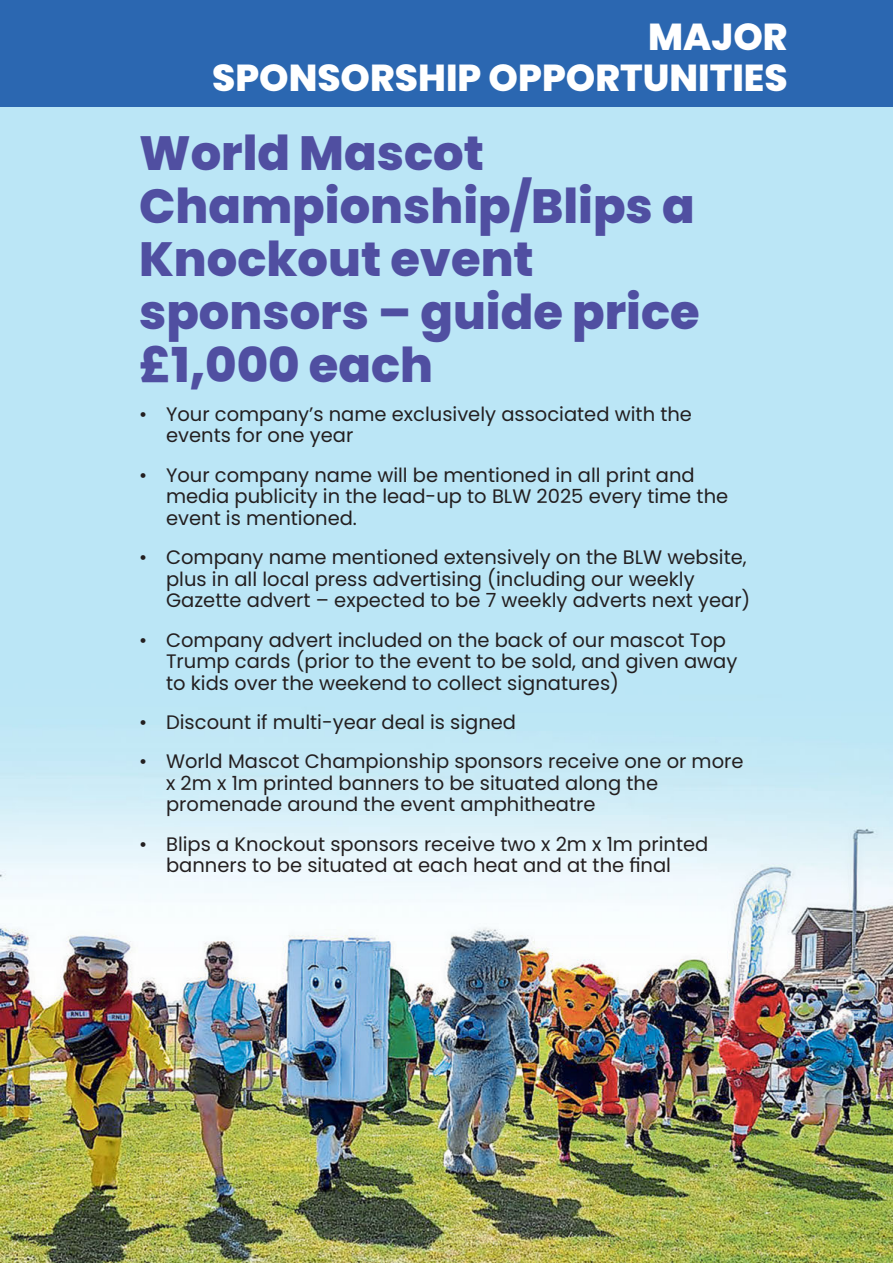
<style>
.page{position:relative;width:893px;height:1263px;background:#fff}
.page>*{position:absolute;margin:0;border:0;box-sizing:border-box;transform-origin:0 0}
.t1{font:800 48px/52.8px "Poppins";color:#504fa1}
.t2{font:800 37.5px/41.2px "Poppins";color:#fff;text-align:right}
.t3{font:19.5px/21.5px "Poppins";color:#231f20}
</style>
<div class="page">
<img style="left:1px;top:106px;width:892px;height:1157px">
<div style="left:0;top:0;width:893px;height:106px;background:#2b67b1"></div>
<h2 class="t2" style="left:212px;top:16px;width:577px">MAJOR<br>SPONSORSHIP OPPORTUNITIES</h2>
<h1 class="t1" style="left:139px;top:127px;width:562px">World Mascot<br>Championship/Blips a<br>Knockout event sponsors – guide price £1,000 each</h1>
<p class="t3" style="left:166px;top:403px;width:527px;text-indent:-27px">• Your company’s name exclusively associated with the events for one year</p>
<p class="t3" style="left:166px;top:464px;width:564px;text-indent:-27px">• Your company name will be mentioned in all print and media publicity in the lead-up to BLW 2025 every time the event is mentioned.</p>
<p class="t3" style="left:166px;top:547px;width:586px;text-indent:-27px">• Company name mentioned extensively on the BLW website, plus in all local press advertising (including our weekly<br>Gazette advert – expected to be 7 weekly adverts next year)</p>
<p class="t3" style="left:166px;top:629px;width:573px;text-indent:-27px">• Company advert included on the back of our mascot Top<br>Trump cards (prior to the event to be sold, and given away to kids over the weekend to collect signatures)</p>
<p class="t3" style="left:139px;top:711px;width:379px">• Discount if multi-year deal is signed</p>
<p class="t3" style="left:166px;top:751px;width:579px;text-indent:-27px">• World Mascot Championship sponsors receive one or more x 2m x 1m printed banners to be situated along the promenade around the event amphitheatre</p>
<p class="t3" style="left:139px;top:833px;width:571px;text-align:center">• Blips a Knockout sponsors receive two x 2m x 1m printed banners to be situated at each heat and at the final</p>
</div>
